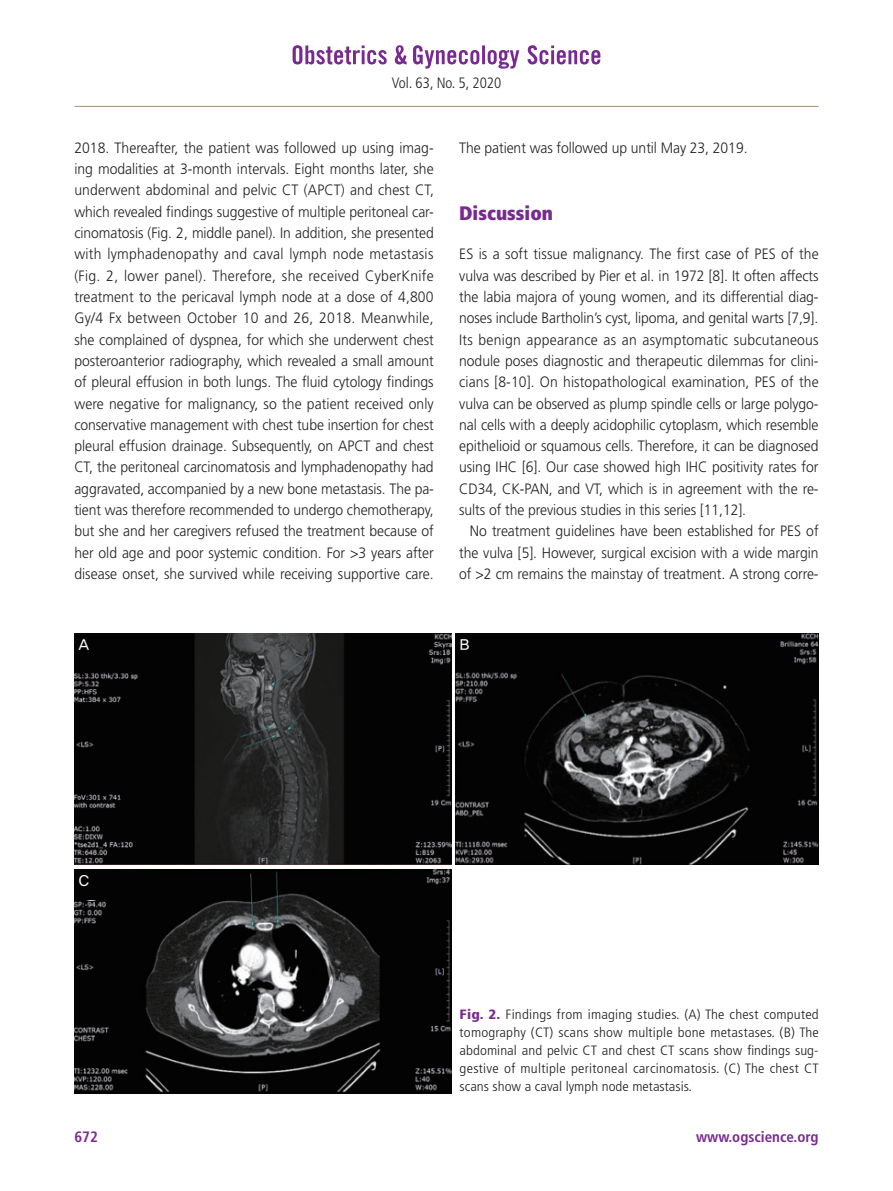
<style>
.page{position:relative;width:893px;height:1191px;background:#fff}
.page>*{position:absolute;margin:0;border:0;box-sizing:border-box;transform-origin:0 0}
.t1{font:900 condensed 19.5px "Frutiger LT Std";color:#792a91}
.t2{font:300 15px/21.3px "Frutiger LT Std";letter-spacing:-.005em;color:#231f20;text-align:justify;scale:.93 1}
.t3{font:700 condensed 15px "Frutiger LT Std";color:#792a91}
.t4{font:300 condensed 15px "Frutiger LT Std";color:#231f20}
.t5{font:15px "YDIYGO330";color:#fff}
.t6{font:300 condensed 13.5px/18px "Frutiger LT Std";color:#231f20;text-align:justify;scale:1.1 1}
.s1{font-weight:900;color:#792a91}
</style>
<div class="page">
<hr style="left:74px;top:106px;width:745px;height:1px;background:#ad9676">
<svg style="left:527px;top:45px;width:73px;height:19px"></svg>
<svg style="left:413px;top:45px;width:106px;height:24px"></svg>
<svg style="left:293px;top:45px;width:114px;height:19px"></svg>
<img style="left:74px;top:633px;width:377px;height:231px">
<img style="left:456px;top:633px;width:363px;height:231px">
<img style="left:74px;top:869px;width:377px;height:224px">
<p class="t4" style="left:392px;top:74px;width:111px">Vol. 63, No. 5, 2020</p>
<p class="t2" style="left:74px;top:137px;width:388px">2018. Thereafter, the patient was followed up using imag&shy;ing modalities at 3-month intervals. Eight months later, she underwent abdominal and pelvic CT (APCT) and chest CT, which revealed findings suggestive of multiple peritoneal car&shy;cinomatosis (Fig. 2, middle panel). In addition, she presented with lymphadenopathy and caval lymph node metastasis (Fig. 2, lower panel). Therefore, she received CyberKnife treatment to the pericaval lymph node at a dose of 4,800<br>Gy/4 Fx between October 10 and 26, 2018. Meanwhile, she complained of dyspnea, for which she underwent chest posteroanterior radiography, which revealed a small amount of pleural effusion in both lungs. The fluid cytology findings were negative for malignancy, so the patient received only conservative management with chest tube insertion for chest pleural effusion drainage. Subsequently, on APCT and chest CT, the peritoneal carcinomatosis and lymphadenopathy had aggravated, accompanied by a new bone metastasis. The pa&shy;tient was therefore recommended to undergo chemotherapy, but she and her caregivers refused the treatment because of her old age and poor systemic condition. For &gt;3 years after disease onset, she survived while receiving supportive care.</p>
<p class="t2" style="left:459px;top:137px;width:311px">The patient was followed up until May 23, 2019.</p>
<h1 class="t1" style="left:459px;top:202px;width:95px">Discussion</h1>
<p class="t2" style="left:459px;top:244px;width:388px">ES is a soft tissue malignancy. The first case of PES of the vulva was described by Pier et al. in 1972 [8]. It often affects the labia majora of young women, and its differential diag&shy;noses include Bartholin’s cyst, lipoma, and genital warts [7,9].<br>Its benign appearance as an asymptomatic subcutaneous nodule poses diagnostic and therapeutic dilemmas for clini&shy;cians [8-10]. On histopathological examination, PES of the vulva can be observed as plump spindle cells or large polygo&shy;nal cells with a deeply acidophilic cytoplasm, which resemble epithelioid or squamous cells. Therefore, it can be diagnosed using IHC [6]. Our case showed high IHC positivity rates for CD34, CK-PAN, and VT, which is in agreement with the re&shy;sults of the previous studies in this series [11,12].</p>
<p class="t2" style="left:459px;top:521px;width:388px;text-indent:11px">No treatment guidelines have been established for PES of the vulva [5]. However, surgical excision with a wide margin of &gt;2 cm remains the mainstay of treatment. A strong corre-</p>
<p class="t5" style="left:79px;top:636px;width:11px">A</p>
<p class="t5" style="left:79px;top:872px;width:12px">C</p>
<p class="t5" style="left:460px;top:636px;width:11px">B</p>
<p class="t6" style="left:460px;top:1005px;width:328px"><span class="s1">Fig. 2.</span> Findings from imaging studies. (A) The chest computed tomography (CT) scans show multiple bone metastases. (B) The abdominal and pelvic CT and chest CT scans show findings sug&shy;gestive of multiple peritoneal carcinomatosis. (C) The chest CT scans show a caval lymph node metastasis.</p>
<p class="t3" style="left:74px;top:1128px;width:25px">672</p>
<p class="t3" style="left:696px;top:1128px;width:124px">www.ogscience.org</p>
</div>
